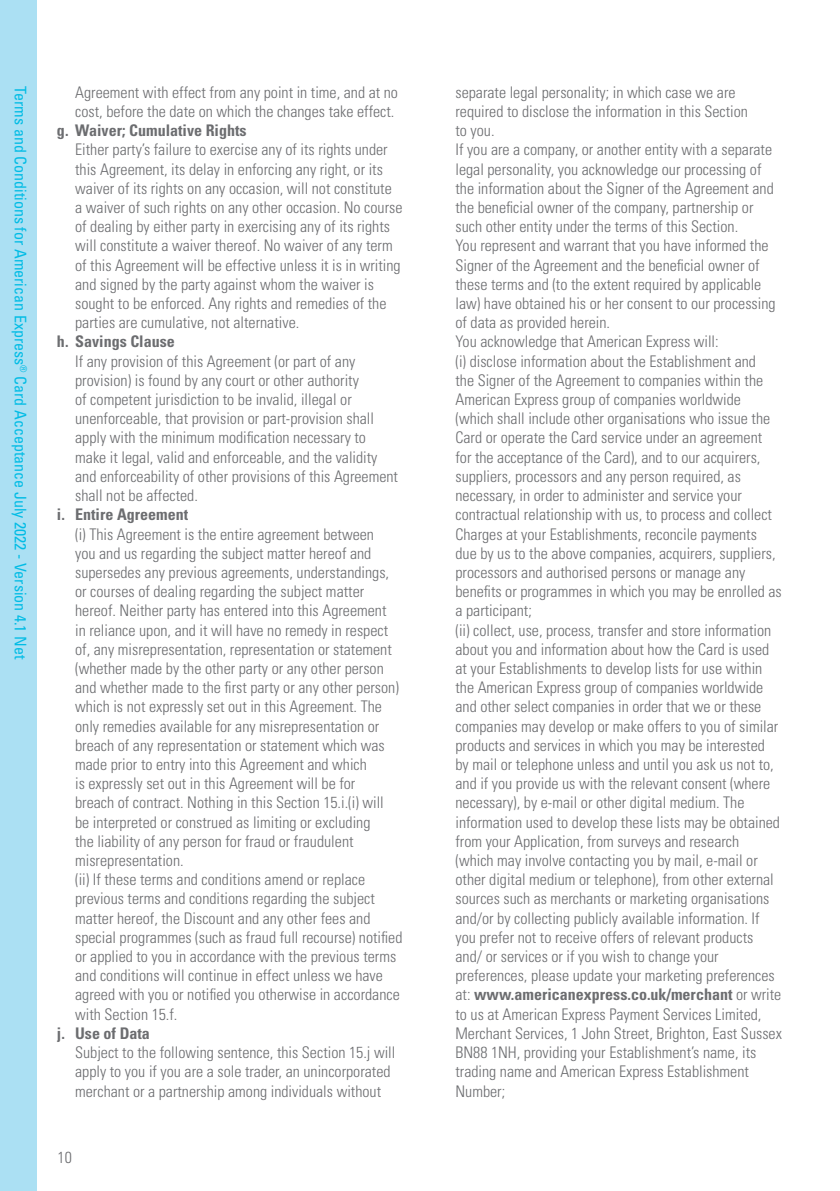
<style>
.page{position:relative;width:840px;height:1191px;background:#fff}
.page>*{position:absolute;margin:0;border:0;box-sizing:border-box;transform-origin:0 0}
.t1{font:300 condensed 16px/19.2px "Univers";color:#6c6d70}
.t2{font:condensed 16px "Univers";color:#02bce5}
.t3{font:700 condensed 16px "Univers";color:#6c6d70}
.s1{font-weight:700}
</style>
<div class="page">
<div style="left:0;top:0;width:36px;height:1191px;background:#abe0f3"></div>
<p class="t2" style="left:31px;top:86px;width:574px;rotate:90deg">Terms and Conditions for American Express<sup>®</sup> Card Acceptance July 2022 - Version 4.1 Net</p>
<p class="t1" style="left:75px;top:82px;width:324px">Agreement with effect from any point in time, and at no cost, before the date on which the changes take effect.</p>
<p class="t3" style="left:57px;top:121px;width:191px">g. Waiver; Cumulative Rights</p>
<p class="t1" style="left:75px;top:140px;width:328px">Either party’s failure to exercise any of its rights under this Agreement, its delay in enforcing any right, or its waiver of its rights on any occasion, will not constitute a waiver of such rights on any other occasion. No course of dealing by either party in exercising any of its rights will constitute a waiver thereof. No waiver of any term of this Agreement will be effective unless it is in writing and signed by the party against whom the waiver is sought to be enforced. Any rights and remedies of the parties are cumulative, not alternative.</p>
<p class="t3" style="left:57px;top:332px;width:119px">h. Savings Clause</p>
<p class="t1" style="left:75px;top:351px;width:324px">If any provision of this Agreement (or part of any provision) is found by any court or other authority<br>of competent jurisdiction to be invalid, illegal or unenforceable, that provision or part-provision shall apply with the minimum modification necessary to make it legal, valid and enforceable, and the validity and enforceability of other provisions of this Agreement shall not be affected.</p>
<p class="t3" style="left:57px;top:505px;width:133px">i. Entire Agreement</p>
<p class="t1" style="left:75px;top:524px;width:328px">(i) This Agreement is the entire agreement between<br>you and us regarding the subject matter hereof and supersedes any previous agreements, understandings, or courses of dealing regarding the subject matter hereof. Neither party has entered into this Agreement<br>in reliance upon, and it will have no remedy in respect of, any misrepresentation, representation or statement (whether made by the other party or any other person and whether made to the first party or any other person) which is not expressly set out in this Agreement. The only remedies available for any misrepresentation or breach of any representation or statement which was made prior to entry into this Agreement and which<br>is expressly set out in this Agreement will be for<br>breach of contract. Nothing in this Section 15.i.(i) will<br>be interpreted or construed as limiting or excluding<br>the liability of any person for fraud or fraudulent misrepresentation.<br>(ii) If these terms and conditions amend or replace previous terms and conditions regarding the subject matter hereof, the Discount and any other fees and special programmes (such as fraud full recourse) notified or applied to you in accordance with the previous terms and conditions will continue in effect unless we have agreed with you or notified you otherwise in accordance with Section 15.f.</p>
<p class="t3" style="left:57px;top:1023px;width:95px">j. Use of Data</p>
<p class="t1" style="left:75px;top:1042px;width:321px">Subject to the following sentence, this Section 15.j will apply to you if you are a sole trader, an unincorporated merchant or a partnership among individuals without</p>
<p class="t1" style="left:58px;top:1147px;width:16px">10</p>
<p class="t1" style="left:455px;top:82px;width:328px">separate legal personality; in which case we are required to disclose the information in this Section<br>to you.<br>If you are a company, or another entity with a separate legal personality, you acknowledge our processing of the information about the Signer of the Agreement and the beneficial owner of the company, partnership or such other entity under the terms of this Section.<br>You represent and warrant that you have informed the Signer of the Agreement and the beneficial owner of these terms and (to the extent required by applicable law) have obtained his or her consent to our processing of data as provided herein.<br>You acknowledge that American Express will:<br>(i) disclose information about the Establishment and<br>the Signer of the Agreement to companies within the American Express group of companies worldwide (which shall include other organisations who issue the Card or operate the Card service under an agreement for the acceptance of the Card), and to our acquirers, suppliers, processors and any person required, as necessary, in order to administer and service your contractual relationship with us, to process and collect Charges at your Establishments, reconcile payments due by us to the above companies, acquirers, suppliers, processors and authorised persons or manage any benefits or programmes in which you may be enrolled as a participant;<br>(ii) collect, use, process, transfer and store information about you and information about how the Card is used at your Establishments to develop lists for use within the American Express group of companies worldwide and other select companies in order that we or these companies may develop or make offers to you of similar products and services in which you may be interested by mail or telephone unless and until you ask us not to, and if you provide us with the relevant consent (where necessary), by e-mail or other digital medium. The information used to develop these lists may be obtained from your Application, from surveys and research<br>(which may involve contacting you by mail, e-mail or other digital medium or telephone), from other external sources such as merchants or marketing organisations and/or by collecting publicly available information. If you prefer not to receive offers of relevant products and/ or services or if you wish to change your preferences, please update your marketing preferences at: <span class="s1">www.americanexpress.co.uk/merchant</span> or write to us at American Express Payment Services Limited, Merchant Services, 1 John Street, Brighton, East Sussex BN88 1NH, providing your Establishment’s name, its trading name and American Express Establishment Number;</p>
</div>
